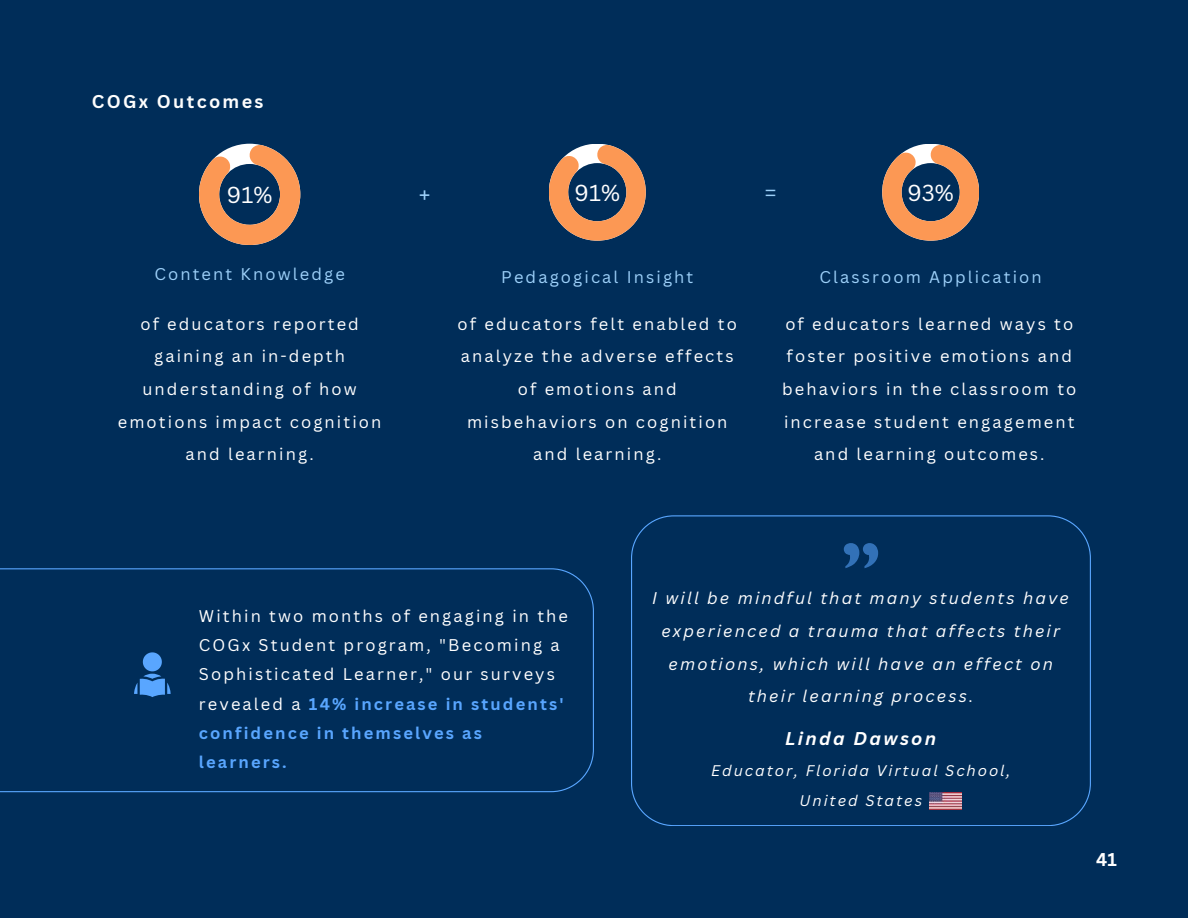
<style>
.page{position:relative;width:1188px;height:918px;background:#002d59}
.page>*{position:absolute;margin:0;border:0;box-sizing:border-box;transform-origin:0 0}
.t1{font:22.5px "Canva Sans";color:#fff}
.t2{font:22.5px "Canva Sans";color:#9dd0f9}
.t3{font:700 18px "Canva Sans";letter-spacing:.13em;color:#fdfdfd}
.t4{font:italic 700 18px "Canva Sans";letter-spacing:.13em;color:#fff}
.t5{font:700 18px "Canva Sans";color:#fff}
.t6{font:16.5px/32.7px "Canva Sans";letter-spacing:.13em;color:#fff;text-align:center}
.t7{font:italic 16.5px/32.7px "Canva Sans";letter-spacing:.13em;color:#fff;text-align:center}
.t8{font:16.5px "Canva Sans";letter-spacing:.13em;color:#9dd0f9}
.t9{font:italic 15px/29.2px "Canva Sans";letter-spacing:.13em;color:#fff;text-align:center}
.s1{font-weight:700;color:#59a6ff}
</style>
<div class="page">
<svg style="left:882px;top:144px;width:97px;height:97px"></svg>
<svg style="left:549px;top:144px;width:97px;height:97px"></svg>
<svg style="left:199px;top:144px;width:101px;height:101px"></svg>
<svg style="left:631px;top:515px;width:460px;height:311px"></svg>
<svg style="left:844px;top:544px;width:34px;height:24px"></svg>
<svg style="left:0;top:568px;width:594px;height:224px"></svg>
<svg style="left:143px;top:652px;width:19px;height:19px"></svg>
<svg style="left:143px;top:674px;width:18px;height:5px"></svg>
<svg style="left:134px;top:678px;width:37px;height:19px"></svg>
<img style="left:929px;top:792px;width:33px;height:17px">
<p class="t3" style="left:92px;top:89px;width:173px">COGx Outcomes</p>
<h1 class="t1" style="left:227px;top:179px;width:47px">91%</h1>
<h1 class="t1" style="left:575px;top:177px;width:47px">91%</h1>
<h1 class="t2" style="left:419px;top:179px;width:13px">+</h1>
<h1 class="t2" style="left:765px;top:177px;width:14px">=</h1>
<h1 class="t1" style="left:907px;top:177px;width:48px">93%</h1>
<p class="t8" style="left:154px;top:263px;width:192px">Content Knowledge</p>
<p class="t8" style="left:501px;top:266px;width:194px">Pedagogical Insight</p>
<p class="t8" style="left:819px;top:266px;width:224px">Classroom Application</p>
<p class="t6" style="left:118px;top:307px;width:265px">of educators reported gaining an in-depth understanding of how emotions impact cognition and learning.</p>
<p class="t6" style="left:458px;top:307px;width:281px">of educators felt enabled to analyze the adverse effects of emotions and misbehaviors on cognition and learning.</p>
<p class="t6" style="left:782px;top:307px;width:296px">of educators learned ways to foster positive emotions and behaviors in the classroom to increase student engagement and learning outcomes.</p>
<p class="t6" style="left:199px;top:601px;width:371px;line-height:29.2px;text-align:left">Within two months of engaging in the<br>COGx Student program, "Becoming a<br>Sophisticated Learner," our surveys revealed a <span class="s1">14% increase in students' confidence in themselves as learners.</span></p>
<p class="t7" style="left:652px;top:582px;width:418px">I will be mindful that many students have experienced a trauma that affects their emotions, which will have an effect on their learning process.</p>
<p class="t4" style="left:785px;top:726px;width:153px">Linda Dawson</p>
<p class="t9" style="left:711px;top:756px;width:301px">Educator, Florida Virtual School,<br>United States</p>
<p class="t5" style="left:1096px;top:847px;width:22px">41</p>
</div>
